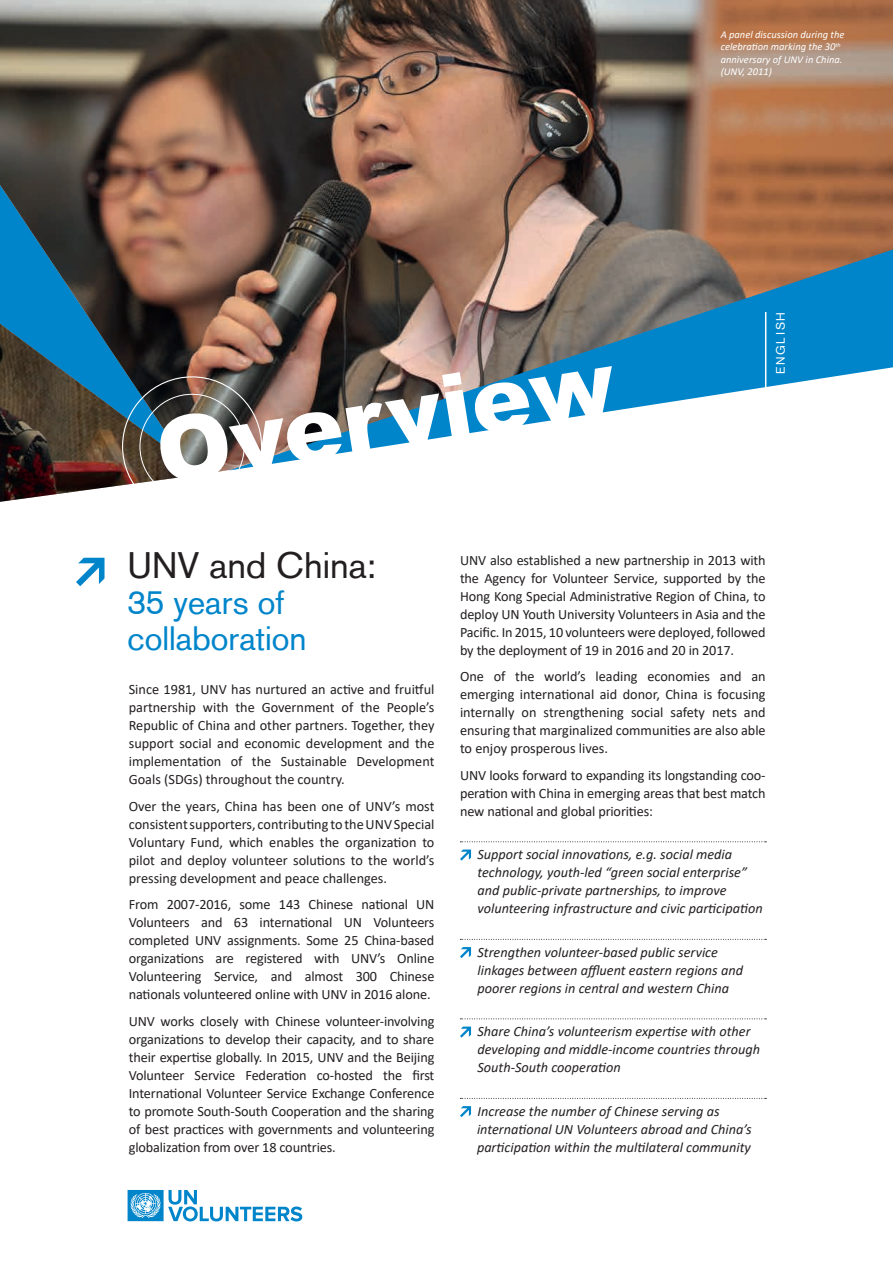
<style>
.page{position:relative;width:893px;height:1263px;background:#fff}
.page>*{position:absolute;margin:0;border:0;box-sizing:border-box;transform-origin:0 0}
.t1{font:900 90px "Arial";color:#fff}
.t2{font:36px "Akzidenz Grotesk";color:#231f20}
.t3{font:33px/36px "Akzidenz Grotesk";color:#0085ca}
.t4{font:14.25px/18px "Calibri";letter-spacing:-.01em;color:#231f20;text-align:justify}
.t5{font:italic 14.25px/18px "Calibri";color:#231f20}
.t6{font:12px "Akzidenz Grotesk";letter-spacing:.145em;color:#fff}
.t7{font:italic 10.5px/12.6px "Calibri";color:#fff}
</style>
<div class="page">
<img style="left:0;top:475px;width:181px;height:27px">
<img style="left:0;top:0;width:893px;height:475px">
<img style="left:229px;top:249px;width:664px;height:221px">
<hr style="left:765px;top:312px;width:1px;height:115px;background:#fff">
<svg style="left:460px;top:841px;width:306px;height:1px"></svg>
<svg style="left:460px;top:939px;width:306px;height:1px"></svg>
<svg style="left:460px;top:1018px;width:306px;height:1px"></svg>
<svg style="left:460px;top:1098px;width:306px;height:1px"></svg>
<svg style="left:460px;top:849px;width:11px;height:11px"></svg>
<svg style="left:460px;top:947px;width:11px;height:11px"></svg>
<svg style="left:460px;top:1026px;width:11px;height:12px"></svg>
<svg style="left:460px;top:1106px;width:11px;height:11px"></svg>
<svg style="left:76px;top:558px;width:29px;height:28px"></svg>
<svg style="left:128px;top:1190px;width:174px;height:31px"></svg>
<h1 class="t1" style="left:147px;top:388px;width:464px;rotate:-9deg">Overview</h1>
<p class="t7" style="left:721px;top:27px;width:125px">A panel discussion during the celebration marking the 30<sup>th </sup>anniversary of UNV in China. (UNV, 2011)</p>
<p class="t6" style="left:773px;top:374px;width:64px;rotate:-90deg">ENGLISH</p>
<h2 class="t2" style="left:128px;top:545px;width:251px">UNV and China:</h2>
<h3 class="t3" style="left:128px;top:585px;width:181px">35 years of collaboration</h3>
<p class="t4" style="left:129px;top:680px;width:307px">Since 1981, UNV has nurtured an active and fruitful partnership with the Government of the People’s Republic of China and other partners. Together, they support social and economic development and the implementation of the Sustainable Development Goals (SDGs) throughout the country.</p>
<p class="t4" style="left:129px;top:797px;width:307px">Over the years, China has been one of UNV’s most consistent supporters, contributing to the UNV Special Voluntary Fund, which enables the organization to pilot and deploy volunteer solutions to the world’s pressing development and peace challenges.</p>
<p class="t4" style="left:129px;top:895px;width:307px">From 2007-2016, some 143 Chinese national UN Volunteers and 63 international UN Volunteers completed UNV assignments. Some 25 China-based organizations are registered with UNV’s Online Volunteering Service, and almost 300 Chinese nationals volunteered online with UNV in 2016 alone.</p>
<p class="t4" style="left:129px;top:1012px;width:307px">UNV works closely with Chinese volunteer-involving organizations to develop their capacity, and to share their expertise globally. In 2015, UNV and the Beijing Volunteer Service Federation co-hosted the first International Volunteer Service Exchange Conference to promote South-South Cooperation and the sharing of best practices with governments and volunteering globalization from over 18 countries.</p>
<p class="t4" style="left:460px;top:551px;width:307px">UNV also established a new partnership in 2013 with the Agency for Volunteer Service, supported by the Hong Kong Special Administrative Region of China, to deploy UN Youth University Volunteers in Asia and the Pacific. In 2015, 10 volunteers were deployed, followed by the deployment of 19 in 2016 and 20 in 2017.</p>
<p class="t4" style="left:460px;top:667px;width:307px">One of the world’s leading economies and an emerging international aid donor, China is focusing internally on strengthening social safety nets and ensuring that marginalized communities are also able to enjoy prosperous lives.</p>
<p class="t4" style="left:460px;top:765px;width:307px">UNV looks forward to expanding its longstanding coo&shy;peration with China in emerging areas that best match new national and global priorities:</p>
<p class="t5" style="left:477px;top:845px;width:287px">Support social innovations, e.g. social media technology, youth-led “green social enterprise” and public-private partnerships, to improve volunteering infrastructure and civic participation</p>
<p class="t5" style="left:477px;top:942px;width:267px">Strengthen volunteer-based public service linkages between affluent eastern regions and poorer regions in central and western China</p>
<p class="t5" style="left:477px;top:1022px;width:284px">Share China’s volunteerism expertise with other developing and middle-income countries through<br>South-South cooperation</p>
<p class="t5" style="left:477px;top:1101px;width:276px">Increase the number of Chinese serving as international UN Volunteers abroad and China’s participation within the multilateral community</p>
</div>
